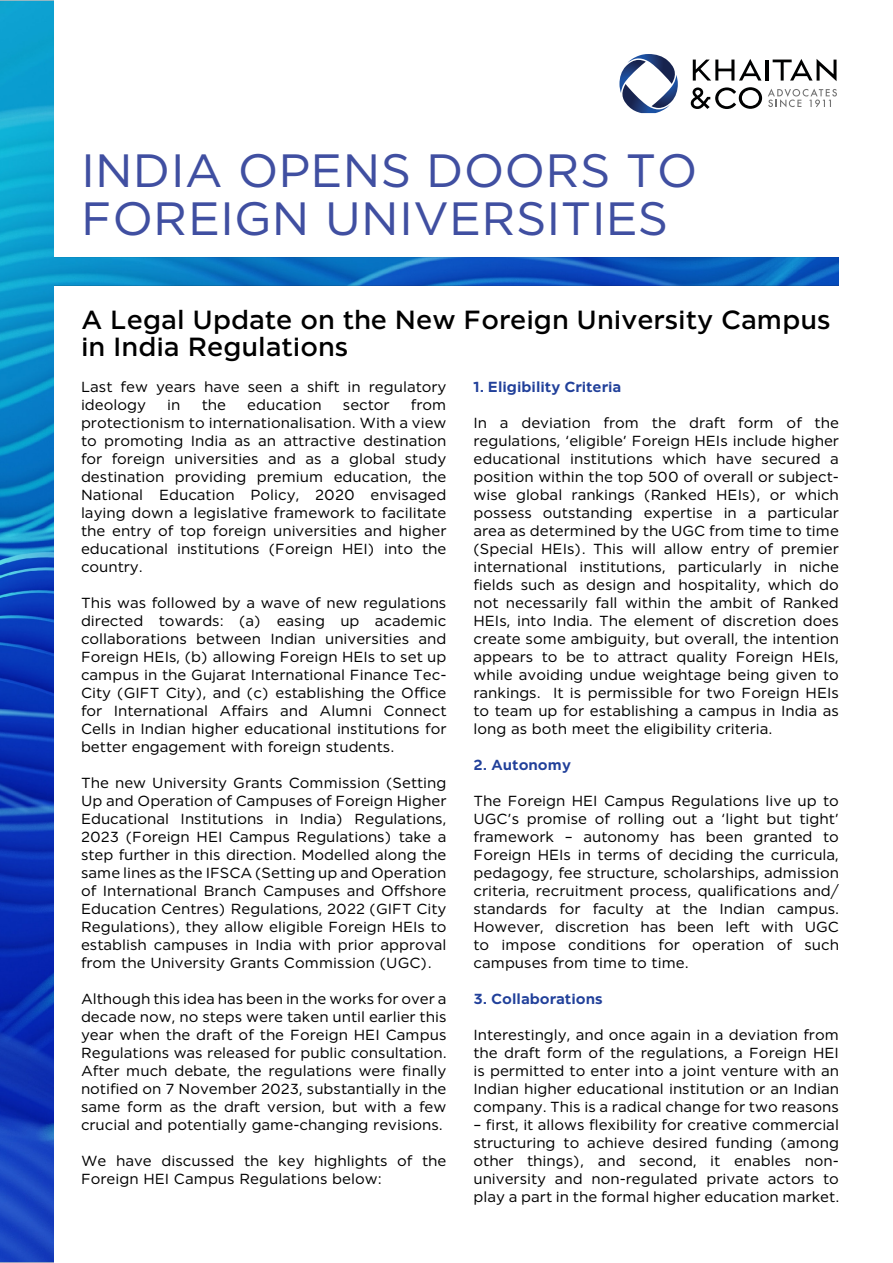
<style>
.page{position:relative;width:893px;height:1263px;background:#fff}
.page>*{position:absolute;margin:0;border:0;box-sizing:border-box;transform-origin:0 0}
.t1{font:48px/48px "Khaitan";color:#404fa1}
.t2{font:500 27px/27px "Khaitan";color:#000}
.t3{font:15px/18px "Khaitan";color:#000;text-align:justify}
.t4{font:700 15px "Khaitan";color:#21409a}
</style>
<div class="page">
<img style="left:0;top:1px;width:839px;height:1261px">
<h1 class="t1" style="left:81px;top:145px;width:618px">INDIA OPENS DOORS TO<br>FOREIGN UNIVERSITIES</h1>
<h2 class="t2" style="left:81px;top:305px;width:751px">A Legal Update on the New Foreign University Campus in India Regulations</h2>
<p class="t3" style="left:81px;top:378px;width:367px">Last few years have seen a shift in regulatory ideology</p>
<p class="t4" style="left:473px;top:378px;width:149px">1. Eligibility Criteria</p>
<p class="t3" style="left:473px;top:414px;width:367px">In a deviation from the draft form of the regulations, ‘eligible’ Foreign HEIs include higher educational institutions which have secured a position within the top 500 of overall or subject&shy;wise global rankings (Ranked HEIs), or which possess outstanding expertise in a particular area as determined by the UGC from time to time (Special HEIs). This will allow entry of premier international institutions, particularly in niche fields such as design and hospitality, which do not necessarily fall within the ambit of Ranked HEIs, into India. The element of discretion does create some ambiguity, but overall, the intention appears to be to attract quality Foreign HEIs, while avoiding undue weightage being given to rankings. It is permissible for two Foreign HEIs to team up for establishing a campus in India as long as both meet the eligibility criteria.</p>
<p class="t4" style="left:473px;top:756px;width:99px">2. Autonomy</p>
<p class="t3" style="left:473px;top:792px;width:367px">The Foreign HEI Campus Regulations live up to UGC’s promise of rolling out a ‘light but tight’ framework – autonomy has been granted to Foreign HEIs in terms of deciding the curricula, pedagogy, fee structure, scholarships, admission criteria, recruitment process, qualifications and/ standards for faculty at the Indian campus.<br>However, discretion has been left with UGC to impose conditions for operation of such campuses from time to time.</p>
<p class="t4" style="left:473px;top:990px;width:131px">3. Collaborations</p>
<p class="t3" style="left:473px;top:1026px;width:367px">Interestingly, and once again in a deviation from the draft form of the regulations, a Foreign HEI is permitted to enter into a joint venture with an Indian higher educational institution or an Indian company. This is a radical change for two reasons</p>
<p class="t3" style="left:473px;top:1116px;width:367px">– first, it allows flexibility for creative commercial structuring to achieve desired funding (among other things), and second, it enables non&shy;university and non-regulated private actors to play a part in the formal higher education market.</p>
<p class="t3" style="left:81px;top:396px;width:367px;text-indent:330px">from protectionism to internationalisation. With a view to promoting India as an attractive destination for foreign universities and as a global study destination providing premium education, the National Education Policy, 2020 envisaged laying down a legislative framework to facilitate the entry of top foreign universities and higher educational institutions (Foreign HEI) into the country.</p>
<p class="t3" style="left:81px;top:594px;width:367px">This was followed by a wave of new regulations directed towards: (a) easing up academic collaborations between Indian universities and Foreign HEIs, (b) allowing Foreign HEIs to set up campus in the Gujarat International Finance Tec-City (GIFT City), and (c) establishing the Office for International Affairs and Alumni Connect Cells in Indian higher educational institutions for better engagement with foreign students.</p>
<p class="t3" style="left:81px;top:774px;width:367px">The new University Grants Commission (Setting Up and Operation of Campuses of Foreign Higher Educational Institutions in India) Regulations, 2023 (Foreign HEI Campus Regulations) take a step further in this direction. Modelled along the same lines as the IFSCA (Setting up and Operation of International Branch Campuses and Offshore Education Centres) Regulations, 2022 (GIFT City Regulations), they allow eligible Foreign HEIs to establish campuses in India with prior approval from the University Grants Commission (UGC).</p>
<p class="t3" style="left:81px;top:990px;width:367px">Although this idea has been in the works for over a decade now, no steps were taken until earlier this year when the draft of the Foreign HEI Campus Regulations was released for public consultation.<br>After much debate, the regulations were finally notified on 7 November 2023, substantially in the same form as the draft version, but with a few crucial and potentially game-changing revisions.</p>
<p class="t3" style="left:81px;top:1152px;width:367px">We have discussed the key highlights of the<br>Foreign HEI Campus Regulations below:</p>
<p class="t3" style="left:167px;top:396px;width:15px">in</p>
<p class="t3" style="left:202px;top:396px;width:26px">the</p>
<p class="t3" style="left:247px;top:396px;width:76px">education</p>
<p class="t3" style="left:343px;top:396px;width:48px">sector</p>
</div>
